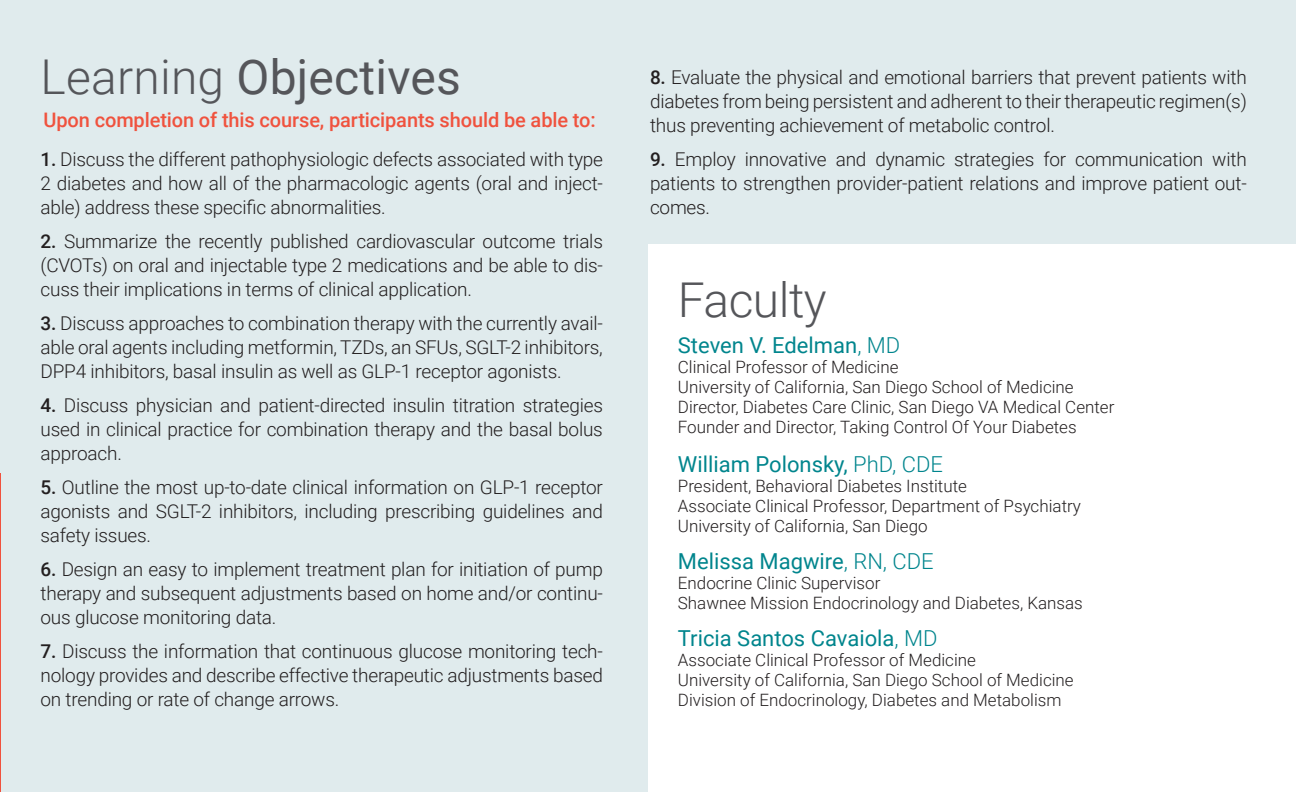
<style>
.page{position:relative;width:1296px;height:792px;background:#e0ebed}
.page>*{position:absolute;margin:0;border:0;box-sizing:border-box;transform-origin:0 0}
.t1{font:48px "Roboto";letter-spacing:.005em;color:#55565a}
.t2{font:300 48px "Roboto";letter-spacing:-.01em;color:#55565a}
.t3{font:22px "Roboto";color:#00858d}
.t4{font:500 20px "Roboto";letter-spacing:-.005em;color:#f0523e}
.t5{font:300 19px/24px "Roboto";letter-spacing:-.01em;color:#231f20;text-align:justify}
.t6{font:300 17px/20px "Roboto";color:#231f20}
.s1{font-weight:300}
.s2{font-weight:500}
</style>
<div class="page">
<div style="left:648px;top:245px;width:648px;height:547px;background:#fff"></div>
<hr style="left:0;top:474px;width:1px;height:318px;background:#f0523e">
<h1 class="t1" style="left:41px;top:43px;width:422px"><span class="s1">Learning</span> Objectives</h1>
<p class="t4" style="left:44px;top:106px;width:554px">Upon completion of this course, participants should be able to:</p>
<p class="t5" style="left:41px;top:147px;width:564px"><span class="s2">1.</span> Discuss the different pathophysiologic defects associated with type 2 diabetes and how all of the pharmacologic agents (oral and inject&shy;able) address these specific abnormalities.</p>
<p class="t5" style="left:41px;top:229px;width:564px"><span class="s2">2.</span> Summarize the recently published cardiovascular outcome trials (CVOTs) on oral and injectable type 2 medications and be able to dis&shy;cuss their implications in terms of clinical application.</p>
<p class="t5" style="left:41px;top:311px;width:564px"><span class="s2">3.</span> Discuss approaches to combination therapy with the currently avail&shy;able oral agents including metformin, TZDs, an SFUs, SGLT-2 inhibitors, DPP4 inhibitors, basal insulin as well as GLP-1 receptor agonists.</p>
<p class="t5" style="left:41px;top:393px;width:564px"><span class="s2">4.</span> Discuss physician and patient-directed insulin titration strategies used in clinical practice for combination therapy and the basal bolus approach.</p>
<p class="t5" style="left:41px;top:475px;width:564px"><span class="s2">5.</span> Outline the most up-to-date clinical information on GLP-1 receptor agonists and SGLT-2 inhibitors, including prescribing guidelines and safety issues.</p>
<p class="t5" style="left:41px;top:557px;width:564px"><span class="s2">6.</span> Design an easy to implement treatment plan for initiation of pump therapy and subsequent adjustments based on home and/or continu&shy;ous glucose monitoring data.</p>
<p class="t5" style="left:41px;top:639px;width:564px"><span class="s2">7.</span> Discuss the information that continuous glucose monitoring tech&shy;nology provides and describe effective therapeutic adjustments based on trending or rate of change arrows.</p>
<p class="t5" style="left:650px;top:65px;width:598px"><span class="s2">8.</span> Evaluate the physical and emotional barriers that prevent patients with diabetes from being persistent and adherent to their therapeutic regimen(s) thus preventing achievement of metabolic control.</p>
<p class="t5" style="left:650px;top:147px;width:598px"><span class="s2">9.</span> Employ innovative and dynamic strategies for communication with patients to strengthen provider-patient relations and improve patient out&shy;comes.</p>
<h1 class="t2" style="left:678px;top:266px;width:150px">Faculty</h1>
<p class="t3" style="left:678px;top:329px;width:224px">Steven V. Edelman<span class="s1">, MD</span></p>
<p class="t6" style="left:678px;top:356px;width:438px">Clinical Professor of Medicine<br>University of California, San Diego School of Medicine Director, Diabetes Care Clinic, San Diego VA Medical Center Founder and Director, Taking Control Of Your Diabetes</p>
<p class="t3" style="left:678px;top:448px;width:267px">William Polonsky, <span class="s1">PhD, CDE</span></p>
<p class="t6" style="left:678px;top:475px;width:405px">President, Behavioral Diabetes Institute<br>Associate Clinical Professor, Department of Psychiatry<br>University of California, San Diego</p>
<p class="t3" style="left:678px;top:545px;width:257px">Melissa Magwire<span class="s1">, RN, CDE</span></p>
<p class="t6" style="left:678px;top:572px;width:406px">Endocrine Clinic Supervisor<br>Shawnee Mission Endocrinology and Diabetes, Kansas</p>
<p class="t3" style="left:678px;top:622px;width:261px">Tricia Santos Cavaiola<span class="s1">, MD</span></p>
<p class="t6" style="left:678px;top:649px;width:397px">Associate Clinical Professor of Medicine<br>University of California, San Diego School of Medicine<br>Division of Endocrinology, Diabetes and Metabolism</p>
</div>
